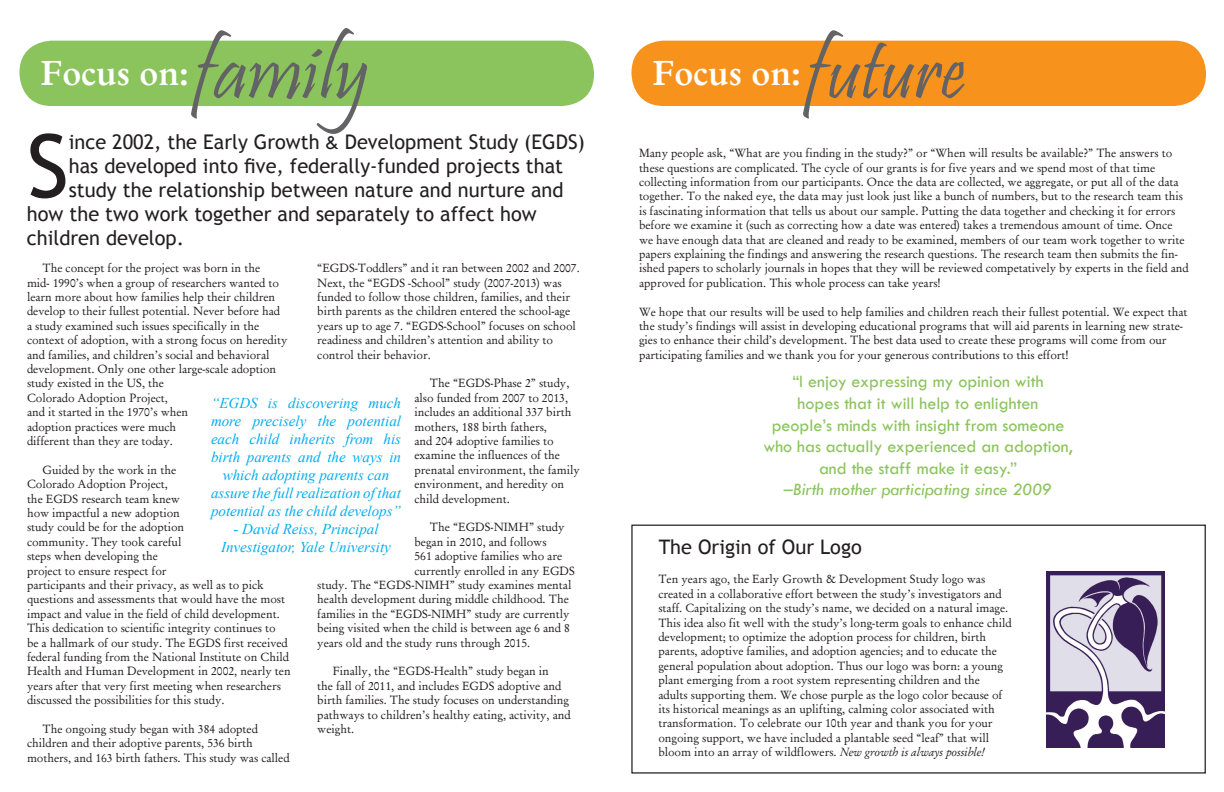
<style>
.page{position:relative;width:1224px;height:792px;background:#fff}
.page>*{position:absolute;margin:0;border:0;box-sizing:border-box;transform-origin:0 0}
.t1{font:87.9px "Trebuchet MS";color:#231f20}
.t2{font:85px "Pristina";color:#636366}
.t3{font:700 35px "Garamond";color:#fff}
.t4{font:20.2px "Trebuchet MS";color:#231f20}
.t5{font:20px "Trebuchet MS";color:#231f20}
.t6{font:18px/21.6px "Tw Cen";color:#8bc35c;text-align:center}
.t7{font:italic 18px "Tw Cen";color:#8bc35c}
.t8{font:italic 15px/18px "Times New Roman";color:#00aeef;text-align:center}
.t9{font:12px/14.4px "Garamond";color:#231f20}
.s1{font-family:"Tw Cen"}
.s2{font-style:italic}
</style>
<div class="page">
<div style="left:20px;top:41px;width:574px;height:65px;background:#8bc35c;border-radius:32px"></div>
<div style="left:632px;top:41px;width:574px;height:65px;background:#f7931d;border-radius:32px"></div>
<div style="left:631px;top:525px;width:575px;height:249px;border:1px solid #231f20"></div>
<img style="left:1046px;top:571px;width:119px;height:177px">
<h2 class="t2" style="left:194px;top:24px;width:177px">family</h2>
<h2 class="t2" style="left:806px;top:24px;width:161px">future</h2>
<h3 class="t3" style="left:40px;top:49px;width:150px">Focus on:</h3>
<h3 class="t3" style="left:652px;top:49px;width:150px">Focus on:</h3>
<h1 class="t1" style="left:27px;top:114px;width:43px">S</h1>
<h3 class="t4" style="left:69px;top:130px;width:518px">ince 2002, the Early Growth <span class="s1">&amp;</span> Development Study (EGDS)</h3>
<p class="t9" style="left:639px;top:145px;width:551px">Many people ask, “What are you finding in the study?” or “When will results be available?” The answers to these questions are complicated. The cycle of our grants is for five years and we spend most of that time collecting information from our participants. Once the data are collected, we aggregate, or put all of the data together. To the naked eye, the data may just look just like a bunch of numbers, but to the research team this is fascinating information that tells us about our sample. Putting the data together and checking it for errors before we examine it (such as correcting how a date was entered) takes a tremendous amount of time. Once we have enough data that are cleaned and ready to be examined, members of our team work together to write papers explaining the findings and answering the research questions. The research team then submits the fin&shy;ished papers to scholarly journals in hopes that they will be reviewed competatively by experts in the field and approved for publication. This whole process can take years!</p>
<p class="t9" style="left:639px;top:304px;width:550px">We hope that our results will be used to help families and children reach their fullest potential. We expect that the study’s findings will assist in developing educational programs that will aid parents in learning new strate&shy;gies to enhance their child’s development. The best data used to create these programs will come from our participating families and we thank you for your generous contributions to this effort!</p>
<h3 class="t4" style="left:69px;top:154px;width:496px">has developed into five, federally-funded projects that</h3>
<h3 class="t4" style="left:69px;top:178px;width:496px">study the relationship between nature and nurture and</h3>
<h3 class="t4" style="left:27px;top:202px;width:511px">how the two work together and separately to affect how</h3>
<h3 class="t4" style="left:27px;top:226px;width:159px">children develop.</h3>
<p class="t9" style="left:27px;top:260px;width:262px;text-indent:15px">The concept for the project was born in the<br>mid- 1990’s when a group of researchers wanted to learn more about how families help their children develop to their fullest potential. Never before had a study examined such issues specifically in the context of adoption, with a strong focus on heredity and families, and children’s social and behavioral development. Only one other large-scale adoption study existed in the US, the<br>Colorado Adoption Project,<br>and it started in the 1970’s when<br>adoption practices were much<br>different than they are today.</p>
<p class="t9" style="left:27px;top:462px;width:265px;text-indent:15px">Guided by the work in the<br>Colorado Adoption Project,<br>the EGDS research team knew<br>how impactful a new adoption<br>study could be for the adoption<br>community. They took careful<br>steps when developing the<br>project to ensure respect for<br>participants and their privacy, as well as to pick questions and assessments that would have the most impact and value in the field of child development.<br>This dedication to scientific integrity continues to<br>be a hallmark of our study. The EGDS first received federal funding from the National Institute on Child Health and Human Development in 2002, nearly ten years after that very first meeting when researchers discussed the possibilities for this study.</p>
<p class="t9" style="left:27px;top:721px;width:264px;text-indent:15px">The ongoing study began with 384 adopted children and their adoptive parents, 536 birth mothers, and 163 birth fathers. This study was called</p>
<p class="t9" style="left:317px;top:260px;width:264px">“EGDS-Toddlers” and it ran between 2002 and 2007.<br>Next, the “EGDS -School” study (2007-2013) was funded to follow those children, families, and their birth parents as the children entered the school-age years up to age 7. “EGDS-School” focuses on school readiness and children’s attention and ability to control their behavior.</p>
<p class="t9" style="left:414px;top:376px;width:167px;text-indent:15px">The “EGDS-Phase 2” study, also funded from 2007 to 2013, includes an additional 337 birth mothers, 188 birth fathers,<br>and 204 adoptive families to examine the influences of the prenatal environment, the family environment, and heredity on child development.</p>
<p class="t9" style="left:430px;top:520px;width:136px">The “EGDS-NIMH” study</p>
<p class="t9" style="left:414px;top:534px;width:134px">began in 2010, and follows</p>
<p class="t9" style="left:414px;top:548px;width:149px">561 adoptive families who are</p>
<p class="t9" style="left:414px;top:563px;width:162px">currently enrolled in any EGDS</p>
<p class="t9" style="left:317px;top:577px;width:256px">study. The “EGDS-NIMH” study examines mental</p>
<p class="t9" style="left:317px;top:592px;width:253px">health development during middle childhood. The</p>
<p class="t9" style="left:317px;top:606px;width:254px">families in the “EGDS-NIMH” study are currently</p>
<p class="t9" style="left:317px;top:620px;width:254px">being visited when the child is between age 6 and 8</p>
<p class="t9" style="left:317px;top:635px;width:215px">years old and the study runs through 2015.</p>
<p class="t9" style="left:317px;top:664px;width:255px;text-indent:15px">Finally, the “EGDS-Health” study began in<br>the fall of 2011, and includes EGDS adoptive and birth families. The study focuses on understanding pathways to children’s healthy eating, activity, and weight.</p>
<h3 class="t6" style="left:763px;top:371px;width:311px">“I enjoy expressing my opinion with<br>hopes that it will help to enlighten<br>people’s minds with insight from someone who has actually experienced an adoption, and the staff make it easy.”</h3>
<h3 class="t7" style="left:784px;top:479px;width:270px">–Birth mother participating since 2009</h3>
<p class="t8" style="left:211px;top:394px;width:192px">“EGDS is discovering much more precisely the potential each child inherits from his birth parents and the ways in which adopting parents can assure the full realization of that potential as the child develops”</p>
<p class="t8" style="left:221px;top:520px;width:171px">- David Reiss, Principal<br>Investigator, Yale University</p>
<h3 class="t5" style="left:659px;top:535px;width:205px">The Origin of Our Logo</h3>
<p class="t9" style="left:658px;top:572px;width:355px">Ten years ago, the Early Growth &amp; Development Study logo was created in a collaborative effort between the study’s investigators and staff. Capitalizing on the study’s name, we decided on a natural image.<br>This idea also fit well with the study’s long-term goals to enhance child development; to optimize the adoption process for children, birth parents, adoptive families, and adoption agencies; and to educate the general population about adoption. Thus our logo was born: a young plant emerging from a root system representing children and the adults supporting them. We chose purple as the logo color because of its historical meanings as an uplifting, calming color associated with transformation. To celebrate our 10th year and thank you for your ongoing support, we have included a plantable seed “leaf” that will bloom into an array of wildflowers. <span class="s2">New growth is always possible!</span></p>
</div>
